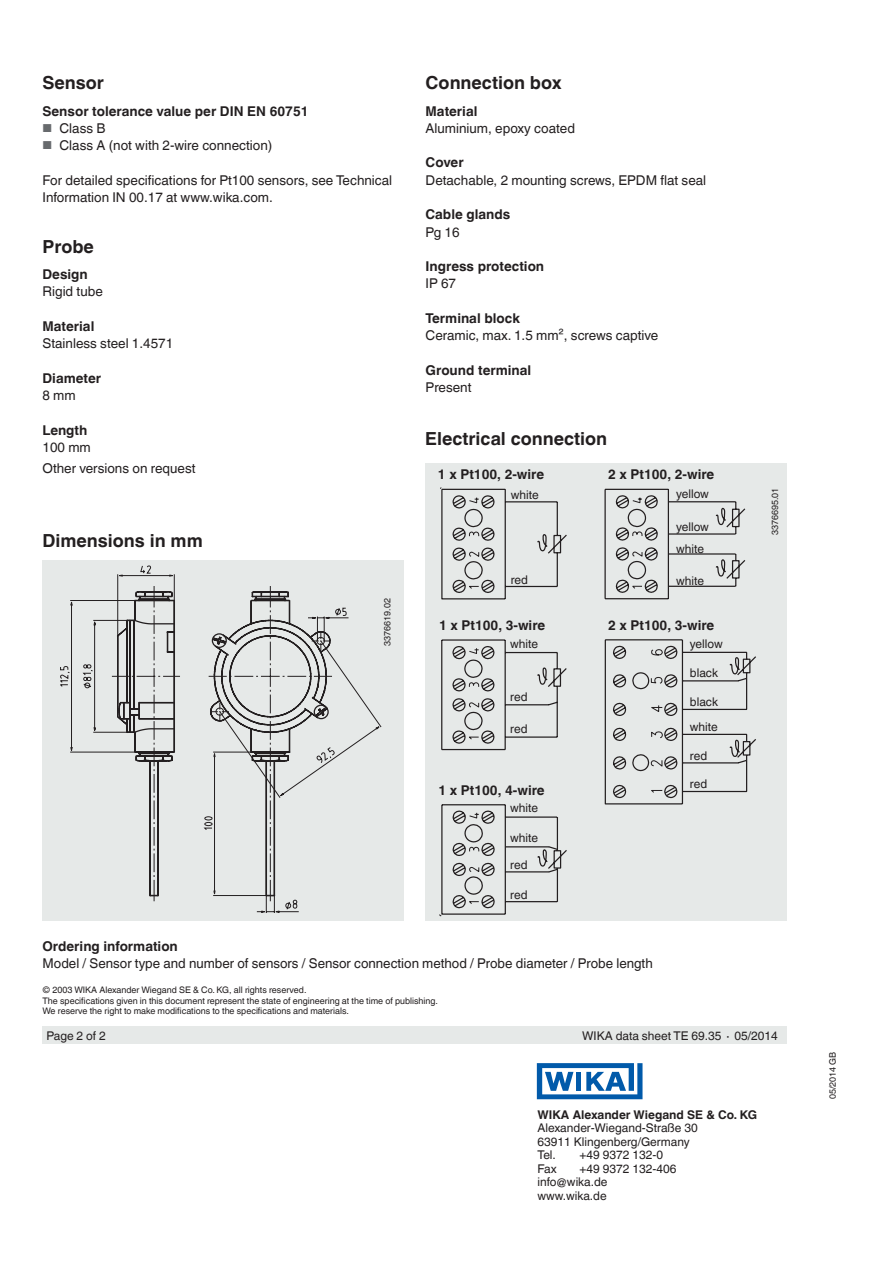
<style>
.page{position:relative;width:893px;height:1263px;background:#fff}
.page>*{position:absolute;margin:0;border:0;box-sizing:border-box;transform-origin:0 0}
.t1{font:700 18px "Helvetica World";color:#231f20}
.t2{font:13.5px/17.2px "Helvetica World";color:#231f20}
.t3{font:700 13.5px "Helvetica World";color:#231f20}
.t4{font:12px/13.5px "Helvetica World";color:#231f20}
.t5{font:700 12px "Helvetica World";color:#231f20}
.t6{font:9px/10.5px "Helvetica World";color:#231f20}
.s1{font-size:11.55px;color:#676a6d}
</style>
<div class="page">
<svg style="left:537px;top:1063px;width:105px;height:36px"></svg>
<div style="left:43px;top:1027px;width:744px;height:17px;background:#e6e9e8"></div>
<div style="left:43px;top:560px;width:361px;height:361px;background:#e6e9e8"></div>
<svg style="left:117px;top:565px;width:182px;height:348px"></svg>
<svg style="left:117px;top:590px;width:59px;height:307px"></svg>
<svg style="left:60px;top:598px;width:135px;height:156px"></svg>
<svg style="left:195px;top:590px;width:187px;height:319px"></svg>
<div style="left:425px;top:463px;width:362px;height:458px;background:#e6e9e8"></div>
<svg style="left:678px;top:639px;width:78px;height:166px"></svg>
<svg style="left:439px;top:639px;width:239px;height:277px"></svg>
<svg style="left:440px;top:487px;width:306px;height:113px"></svg>
<h1 class="t1" style="left:43px;top:73px;width:63px">Sensor</h1>
<p class="t3" style="left:43px;top:103px;width:268px">Sensor tolerance value per DIN EN 60751</p>
<p class="t2" style="left:43px;top:120px;width:65px"><span class="s1">■</span> Class B</p>
<p class="t2" style="left:43px;top:137px;width:231px"><span class="s1">■</span> Class A (not with 2-wire connection)</p>
<p class="t2" style="left:43px;top:171px;width:351px">For detailed specifications for Pt100 sensors, see Technical<br>Information IN 00.17 at www.wika.com.</p>
<h1 class="t1" style="left:43px;top:236px;width:53px">Probe</h1>
<p class="t3" style="left:43px;top:267px;width:47px">Design</p>
<p class="t2" style="left:43px;top:283px;width:62px">Rigid tube</p>
<p class="t3" style="left:43px;top:318px;width:53px">Material</p>
<p class="t2" style="left:43px;top:335px;width:132px">Stainless steel 1.4571</p>
<p class="t3" style="left:43px;top:370px;width:60px">Diameter</p>
<p class="t2" style="left:43px;top:387px;width:35px">8 mm</p>
<p class="t3" style="left:43px;top:422px;width:46px">Length</p>
<p class="t2" style="left:43px;top:437px;width:154px;line-height:21px">100 mm<br>Other versions on request</p>
<h1 class="t1" style="left:43px;top:530px;width:162px">Dimensions in mm</h1>
<p class="t6" style="left:382px;top:646px;width:49px;rotate:-90deg">3376619.02</p>
<h1 class="t1" style="left:426px;top:73px;width:138px">Connection box</h1>
<p class="t3" style="left:426px;top:103px;width:53px">Material</p>
<p class="t2" style="left:426px;top:120px;width:151px">Aluminium, epoxy coated</p>
<p class="t3" style="left:426px;top:155px;width:40px">Cover</p>
<p class="t2" style="left:426px;top:171px;width:282px">Detachable, 2 mounting screws, EPDM flat seal</p>
<p class="t3" style="left:426px;top:207px;width:86px">Cable glands</p>
<p class="t2" style="left:426px;top:223px;width:36px">Pg 16</p>
<p class="t3" style="left:426px;top:258px;width:120px">Ingress protection</p>
<p class="t2" style="left:426px;top:275px;width:32px">IP 67</p>
<p class="t3" style="left:426px;top:310px;width:96px">Terminal block</p>
<p class="t2" style="left:426px;top:327px;width:234px">Ceramic, max. 1.5 mm², screws captive</p>
<p class="t3" style="left:426px;top:362px;width:107px">Ground terminal</p>
<p class="t2" style="left:426px;top:378px;width:47px">Present</p>
<h1 class="t1" style="left:425px;top:428px;width:184px">Electrical connection</h1>
<p class="t3" style="left:438px;top:466px;width:108px">1 x Pt100, 2-wire</p>
<p class="t3" style="left:608px;top:466px;width:108px">2 x Pt100, 2-wire</p>
<p class="t4" style="left:511px;top:488px;width:29px">white</p>
<p class="t4" style="left:676px;top:487px;width:34px">yellow</p>
<p class="t4" style="left:511px;top:573px;width:19px">red</p>
<p class="t3" style="left:439px;top:617px;width:108px">1 x Pt100, 3-wire</p>
<p class="t4" style="left:510px;top:637px;width:29px">white</p>
<p class="t4" style="left:510px;top:690px;width:19px">red</p>
<p class="t4" style="left:510px;top:722px;width:19px">red</p>
<p class="t3" style="left:438px;top:783px;width:108px">1 x Pt100, 4-wire</p>
<p class="t4" style="left:510px;top:801px;width:29px">white</p>
<p class="t4" style="left:510px;top:831px;width:29px">white</p>
<p class="t4" style="left:510px;top:858px;width:19px">red</p>
<p class="t4" style="left:510px;top:888px;width:19px">red</p>
<p class="t4" style="left:676px;top:520px;width:34px">yellow</p>
<p class="t4" style="left:676px;top:542px;width:29px">white</p>
<p class="t4" style="left:676px;top:574px;width:29px">white</p>
<p class="t3" style="left:608px;top:617px;width:108px">2 x Pt100, 3-wire</p>
<p class="t4" style="left:690px;top:637px;width:34px">yellow</p>
<p class="t4" style="left:690px;top:666px;width:30px">black</p>
<p class="t4" style="left:690px;top:689px;width:30px;line-height:25.5px">black white</p>
<p class="t4" style="left:690px;top:749px;width:19px">red</p>
<p class="t4" style="left:690px;top:777px;width:19px">red</p>
<p class="t3" style="left:43px;top:938px;width:137px">Ordering information</p>
<p class="t2" style="left:43px;top:954px;width:612px">Model / Sensor type and number of sensors / Sensor connection method / Probe diameter / Probe length</p>
<p class="t6" style="left:43px;top:985px;width:397px">© 2003 WIKA Alexander Wiegand SE &amp; Co. KG, all rights reserved.<br>The specifications given in this document represent the state of engineering at the time of publishing.<br>We reserve the right to make modifications to the specifications and materials.</p>
<p class="t6" style="left:770px;top:535px;width:49px;rotate:-90deg">3376695.01</p>
<p class="t4" style="left:46px;top:1029px;width:61px">Page 2 of 2</p>
<p class="t4" style="left:582px;top:1029px;width:197px">WIKA data sheet TE 69.35 ∙ 05/2014</p>
<p class="t5" style="left:537px;top:1107px;width:221px">WIKA Alexander Wiegand SE &amp; Co. KG</p>
<p class="t4" style="left:537px;top:1121px;width:162px">Alexander-Wiegand-Straße 30<br>63911 Klingenberg/Germany<br>Tel.</p>
<p class="t4" style="left:579px;top:1148px;width:85px">+49 9372 132-0</p>
<p class="t4" style="left:537px;top:1161px;width:21px">Fax</p>
<p class="t4" style="left:537px;top:1161px;width:140px;text-indent:42px">+49 9372 132-406 info@wika.de www.wika.de</p>
<p class="t6" style="left:827px;top:1099px;width:49px;rotate:-90deg">05/2014 GB</p>
</div>
